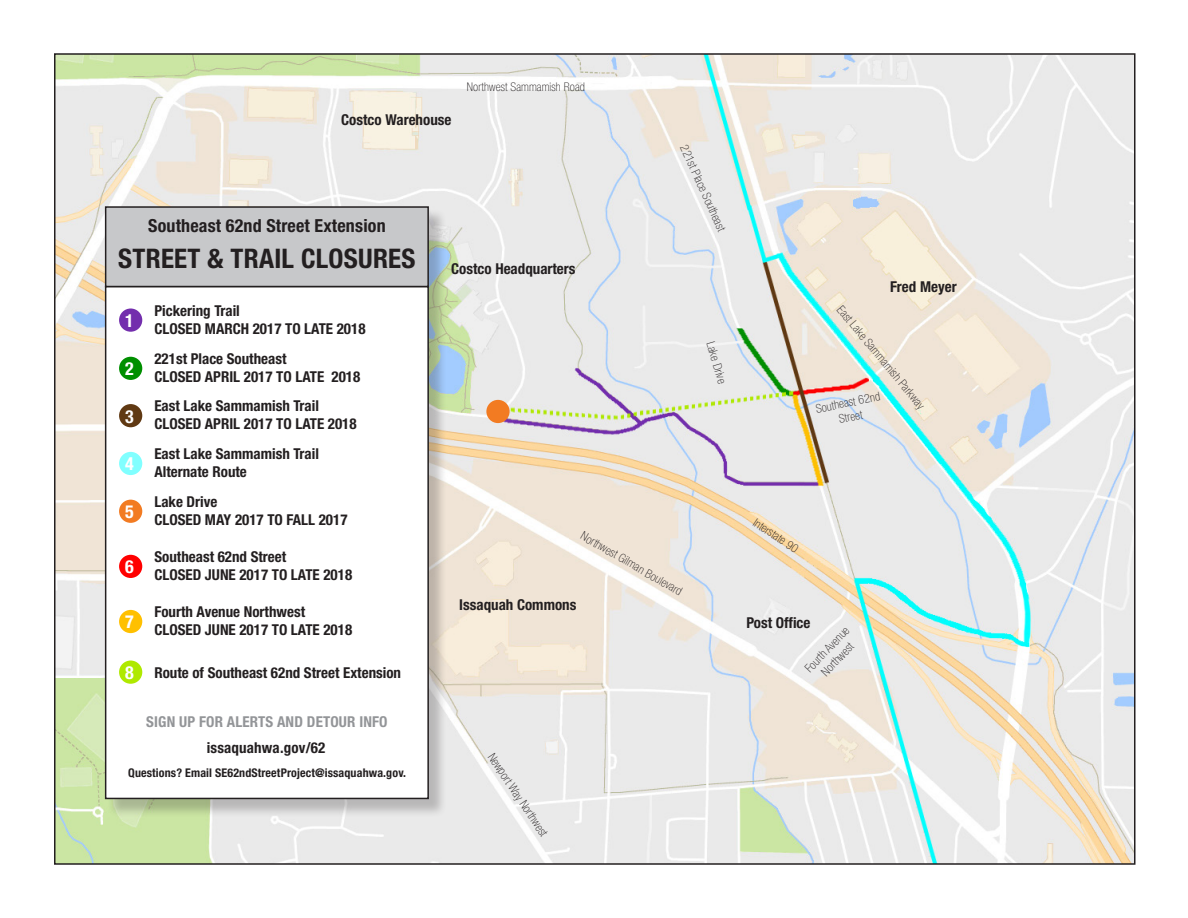
<style>
.page{position:relative;width:1188px;height:918px;background:#fff}
.page>*{position:absolute;margin:0;border:0;box-sizing:border-box;transform-origin:0 0}
.t1{font:700 condensed 27px "Helvetica Neue";letter-spacing:.01em;color:#231f20}
.t2{font:700 condensed 18px "Helvetica Neue";letter-spacing:.01em;color:#231f20}
.t3{font:700 condensed 18px "Helvetica Neue";color:#fff}
.t4{font:700 condensed 15px "Helvetica Neue";color:#231f20}
.t5{font:700 condensed 15px "Helvetica Neue";letter-spacing:.01em;color:#939598}
.t6{font:100 condensed 12px "Helvetica Neue";letter-spacing:.01em;color:#231f20}
.t7{font:700 condensed 12px "Helvetica Neue";letter-spacing:.01em;color:#231f20}
</style>
<div class="page">
<img style="left:57px;top:56px;width:1076px;height:806px">
<div style="left:486px;top:400px;width:24px;height:23px;background:#f27b22;border-radius:50%"></div>
<div style="left:107px;top:209px;width:341px;height:609px;background:#231f20;opacity:.25"></div>
<div style="left:106px;top:287px;width:322px;height:511px;background:#fff"></div>
<div style="left:105px;top:286px;width:324px;height:513px;border:2px solid #231f20"></div>
<div style="left:106px;top:207px;width:322px;height:80px;background:#c7c8ca"></div>
<div style="left:105px;top:206px;width:324px;height:81px;border:2px solid #231f20"></div>
<div style="left:119px;top:555px;width:23px;height:23px;background:#f00;border-radius:50%"></div>
<div style="left:119px;top:610px;width:23px;height:23px;background:#ffc000;border-radius:50%"></div>
<div style="left:119px;top:357px;width:23px;height:23px;background:#008f00;border-radius:50%"></div>
<div style="left:119px;top:500px;width:23px;height:23px;background:#f27b22;border-radius:50%"></div>
<div style="left:119px;top:308px;width:23px;height:24px;background:#732ead;border-radius:50%"></div>
<div style="left:119px;top:404px;width:23px;height:23px;background:#603913;border-radius:50%"></div>
<div style="left:119px;top:661px;width:23px;height:23px;background:#afe900;border-radius:50%"></div>
<div style="left:119px;top:452px;width:23px;height:23px;background:#81ffff;border-radius:50%"></div>
<p class="t4" style="left:341px;top:111px;width:112px">Costco Warehouse</p>
<p class="t6" style="left:467px;top:80px;width:120px">Northwest Sammamish Road</p>
<p class="t2" style="left:148px;top:215px;width:239px">Southeast 62nd Street Extension</p>
<p class="t1" style="left:118px;top:242px;width:299px">STREET &amp; TRAIL CLOSURES</p>
<p class="t3" style="left:125px;top:310px;width:10px">1</p>
<p class="t3" style="left:125px;top:358px;width:10px">2</p>
<p class="t3" style="left:125px;top:405px;width:10px">3</p>
<p class="t3" style="left:125px;top:453px;width:10px">4</p>
<p class="t3" style="left:125px;top:501px;width:10px">5</p>
<p class="t4" style="left:154px;top:301px;width:87px">Pickering Trail</p>
<p class="t4" style="left:154px;top:319px;width:213px">CLOSED MARCH 2017 TO LATE 2018</p>
<p class="t4" style="left:154px;top:349px;width:134px">221st Place Southeast</p>
<p class="t4" style="left:154px;top:367px;width:207px">CLOSED APRIL 2017 TO LATE 2018</p>
<p class="t4" style="left:154px;top:397px;width:166px">East Lake Sammamish Trail</p>
<p class="t4" style="left:154px;top:415px;width:204px">CLOSED APRIL 2017 TO LATE 2018</p>
<p class="t4" style="left:154px;top:445px;width:166px">East Lake Sammamish Trail</p>
<p class="t4" style="left:154px;top:463px;width:94px">Alternate Route</p>
<p class="t4" style="left:154px;top:492px;width:65px">Lake Drive</p>
<p class="t4" style="left:154px;top:510px;width:195px">CLOSED MAY 2017 TO FALL 2017</p>
<p class="t4" style="left:451px;top:259px;width:126px">Costco Headquarters</p>
<p class="t6" style="left:690px;top:143px;width:94px;rotate:66deg">221st Place Southeast</p>
<p class="t6" style="left:717px;top:340px;width:45px;rotate:74deg">Lake Drive</p>
<p class="t3" style="left:125px;top:556px;width:10px">6</p>
<p class="t3" style="left:125px;top:611px;width:10px">7</p>
<p class="t4" style="left:154px;top:547px;width:133px">Southeast 62nd Street</p>
<p class="t4" style="left:154px;top:565px;width:199px">CLOSED JUNE 2017 TO LATE 2018</p>
<p class="t4" style="left:154px;top:603px;width:152px">Fourth Avenue Northwest</p>
<p class="t4" style="left:154px;top:621px;width:199px">CLOSED JUNE 2017 TO LATE 2018</p>
<p class="t3" style="left:125px;top:662px;width:10px">8</p>
<p class="t4" style="left:154px;top:663px;width:248px">Route of Southeast 62nd Street Extension</p>
<p class="t5" style="left:146px;top:712px;width:243px">SIGN UP FOR ALERTS AND DETOUR INFO</p>
<p class="t4" style="left:207px;top:739px;width:120px">issaquahwa.gov/62</p>
<p class="t7" style="left:128px;top:766px;width:279px">Questions? Email SE62ndStreetProject@issaquahwa.gov.</p>
<p class="t6" style="left:585px;top:529px;width:116px;rotate:30deg">Northwest Gilman Boulevard</p>
<p class="t4" style="left:459px;top:595px;width:119px">Issaquah Commons</p>
<p class="t6" style="left:496px;top:751px;width:99px;rotate:56deg">Newport Way Northwest</p>
<p class="t4" style="left:890px;top:277px;width:68px">Fred Meyer</p>
<p class="t6" style="left:845px;top:303px;width:131px;rotate:50deg">East Lake Sammamish Parkway</p>
<p class="t6" style="left:815px;top:402px;width:67px;rotate:-11deg">Southeast 62nd</p>
<p class="t6" style="left:838px;top:412px;width:25px;rotate:-11deg">Street</p>
<p class="t6" style="left:758px;top:515px;width:53px;rotate:34deg">Interstate 90</p>
<p class="t4" style="left:746px;top:613px;width:66px">Post Office</p>
<p class="t6" style="left:802px;top:665px;width:60px;rotate:-46deg">Fourth Avenue</p>
<p class="t6" style="left:819px;top:669px;width:42px;rotate:-46deg">Northwest</p>
</div>
